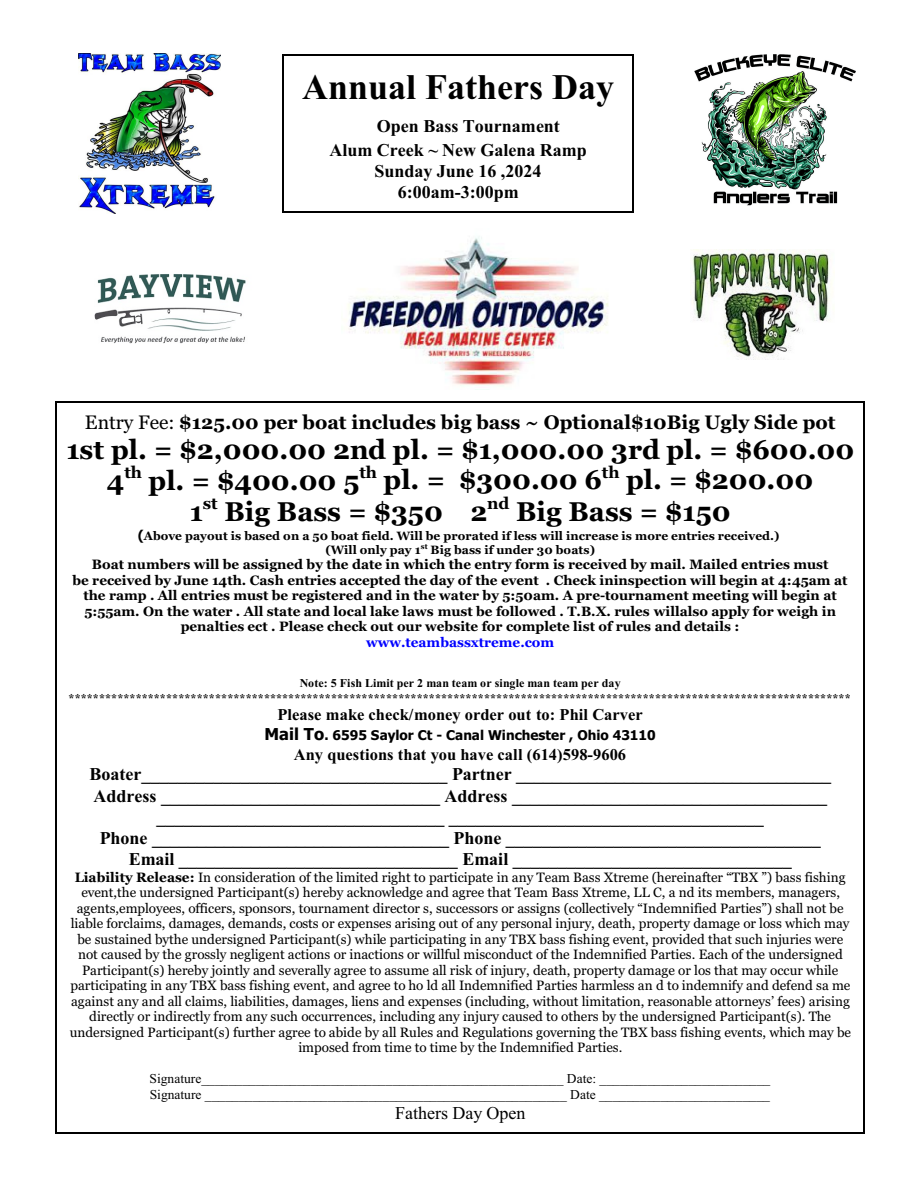
<style>
.page{position:relative;width:918px;height:1188px;background:#fff}
.page>*{position:absolute;margin:0;border:0;box-sizing:border-box;transform-origin:0 0}
.t1{font:700 36px "Times New Roman";color:#000}
.t2{font:700 27px/30.9px "Georgia";color:#000;text-align:center}
.t3{font:700 19.5px "Georgia";color:#000}
.t4{font:700 18px/21.3px "Times New Roman";color:#000;text-align:center}
.t5{font:18px "Times New Roman";color:#000}
.t6{font:700 16.5px "Times New Roman";color:#000}
.t7{font:13.5px/15.5px "Georgia";color:#000;text-align:center}
.t8{font:700 13.5px/15.5px "Georgia";color:#000;text-align:center}
.t9{font:13.5px/15.9px "Times New Roman";color:#000}
.t10{font:700 13.5px "Tahoma";color:#000}
.t11{font:700 13.5px "Georgia";color:#00f}
.t12{font:700 12px/14.2px "Times New Roman";letter-spacing:.01em;color:#000;text-align:center}
.t13{font:700 12px/13.8px "Georgia";color:#000;text-align:center}
.s1{font-weight:400}
.s2{font-family:"Tahoma";font-size:13.5px}
.s3{font-size:16.5px}
.s4{font-weight:700}
</style>
<div class="page">
<hr style="left:283px;top:54px;width:1px;height:158px;background:#000">
<hr style="left:632px;top:54px;width:1px;height:158px;background:#000">
<hr style="left:283px;top:54px;width:350px;height:1px;background:#000">
<hr style="left:283px;top:211px;width:350px;height:1px;background:#000">
<img style="left:694px;top:55px;width:161px;height:151px">
<img style="left:348px;top:237px;width:261px;height:153px">
<img style="left:692px;top:249px;width:140px;height:109px">
<img style="left:94px;top:274px;width:152px;height:70px">
<img style="left:79px;top:54px;width:142px;height:160px">
<hr style="left:56px;top:401px;width:1px;height:733px;background:#000">
<hr style="left:863px;top:401px;width:2px;height:733px;background:#000">
<hr style="left:56px;top:401px;width:809px;height:1px;background:#000">
<hr style="left:56px;top:1133px;width:809px;height:1px;background:#000">
<h1 class="t1" style="left:302px;top:74px;width:314px">Annual Fathers Day</h1>
<h3 class="t4" style="left:330px;top:117px;width:259px;line-height:23.2px;text-align:left;text-indent:47px">Open Bass Tournament<br>Alum Creek ~ New Galena Ramp</h3>
<h3 class="t4" style="left:374px;top:162px;width:169px">Sunday June 16 ,2024<br>6:00am-3:00pm</h3>
<h3 class="t3" style="left:85px;top:415px;width:752px"><span class="s1">Entry Fee:</span> $125.00 per boat includes big bass ~ Optional$10Big Ugly Side pot</h3>
<h2 class="t2" style="left:66px;top:436px;width:790px">1st pl. = $2,000.00 2nd pl. = $1,000.00 3rd pl. = $600.00<br>4<sup>th</sup> pl. = $400.00 5<sup>th</sup> pl. = $300.00 6<sup>th</sup> pl. = $200.00<br>1<sup>st</sup> Big Bass = $350 2<sup>nd</sup> Big Bass = $150</h2>
<p class="t13" style="left:138px;top:530px;width:643px"><span class="s2">(</span>Above payout is based on a 50 boat field. Will be prorated if less will increase is more entries received.) (Will only pay 1<sup>st</sup> Big bass if under 30 boats)</p>
<p class="t8" style="left:73px;top:558px;width:777px">Boat numbers will be assigned by the date in which the entry form is received by mail. Mailed entries must<br>be received by June 14th. Cash entries accepted the day of the event . Check ininspection will begin at 4:45am at the ramp . All entries must be registered and in the water by 5:50am. A pre-tournament meeting will begin at 5:55am. On the water . All state and local lake laws must be followed . T.B.X. rules willalso apply for weigh in penalties ect . Please check out our website for complete list of rules and details :</p>
<p class="t11" style="left:366px;top:636px;width:190px">www.teambassxtreme.com</p>
<p class="t12" style="left:69px;top:678px;width:784px">Note: 5 Fish Limit per 2 man team or single man team per day ********************************************************************************************************************************</p>
<p class="t6" style="left:277px;top:709px;width:367px">Please make check/money order out to: Phil Carver</p>
<p class="t10" style="left:265px;top:730px;width:393px"><span class="s3">Mail To</span>. 6595 Saylor Ct - Canal Winchester , Ohio 43110</p>
<p class="t6" style="left:294px;top:748px;width:334px">Any questions that you have call (614)598-9606</p>
<p class="t4" style="left:90px;top:766px;width:743px">Boater__________________________________ Partner ___________________________________ Address _______________________________ Address ___________________________________ ________________________________ ___________________________________<br>Phone _________________________________ Phone ___________________________________ Email _______________________________ Email _______________________________</p>
<p class="t7" style="left:70px;top:870px;width:783px"><span class="s4">Liability Release:</span> In consideration of the limited right to participate in any Team Bass Xtreme (hereinafter “TBX ”) bass fishing event,the undersigned Participant(s) hereby acknowledge and agree that Team Bass Xtreme, LL C, a nd its members, managers, agents,employees, officers, sponsors, tournament director s, successors or assigns (collectively “Indemnified Parties”) shall not be liable forclaims, damages, demands, costs or expenses arising out of any personal injury, death, property damage or loss which may be sustained bythe undersigned Participant(s) while participating in any TBX bass fishing event, provided that such injuries were not caused by the grossly negligent actions or inactions or willful misconduct of the Indemnified Parties. Each of the undersigned Participant(s) hereby jointly and severally agree to assume all risk of injury, death, property damage or los that may occur while participating in any TBX bass fishing event, and agree to ho ld all Indemnified Parties harmless an d to indemnify and defend sa me against any and all claims, liabilities, damages, liens and expenses (including, without limitation, reasonable attorneys’ fees) arising directly or indirectly from any such occurrences, including any injury caused to others by the undersigned Participant(s). The undersigned Participant(s) further agree to abide by all Rules and Regulations governing the TBX bass fishing events, which may be imposed from time to time by the Indemnified Parties.</p>
<p class="t9" style="left:150px;top:1072px;width:622px">Signature_____________________________________________________ Date: _________________________<br>Signature _____________________________________________________ Date _________________________</p>
<h3 class="t5" style="left:395px;top:1107px;width:132px">Fathers Day Open</h3>
</div>
